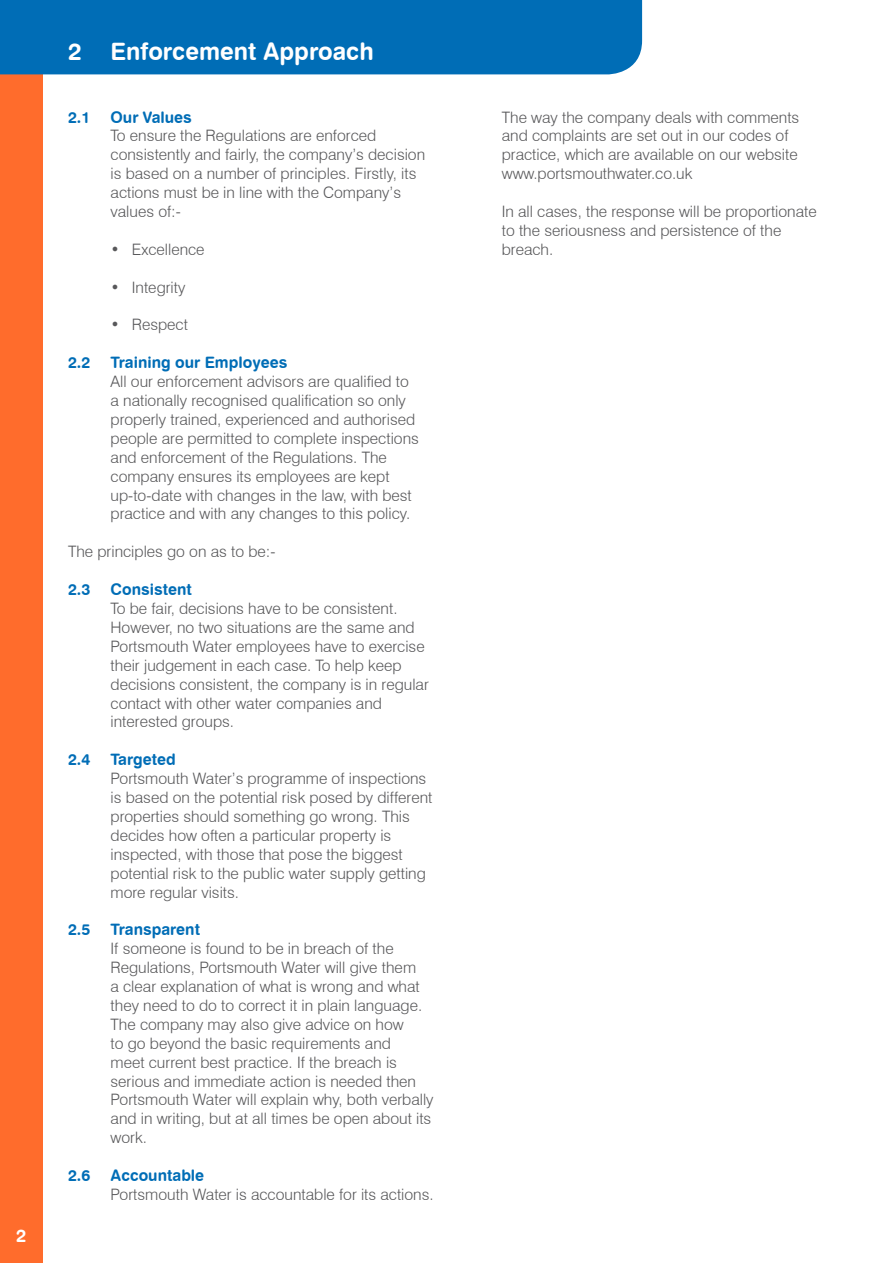
<style>
.page{position:relative;width:893px;height:1263px;background:#fff}
.page>*{position:absolute;margin:0;border:0;box-sizing:border-box;transform-origin:0 0}
.t1{font:24px "Swiss 721 BT Bold Rounded";color:#fff}
.t2{font:18px "Swiss 721 BT Bold Rounded";color:#fff}
.t3{font:300 15.75px/18.9px "Swiss 721 BT";color:#58585a}
.t4{font:15.75px "Swiss 721 BT Bold Rounded";color:#006db6}
</style>
<div class="page">
<div style="left:0;top:0;width:43px;height:1263px;background:#ff6c2c"></div>
<div style="left:0;top:0;width:642px;height:74px;background:#006db6"></div>
<p class="t2" style="left:16px;top:1224px;width:12px">2</p>
<h1 class="t1" style="left:68px;top:36px;width:307px">2 Enforcement Approach</h1>
<p class="t4" style="left:68px;top:107px;width:24px">2.1</p>
<p class="t4" style="left:111px;top:107px;width:83px">Our Values</p>
<p class="t3" style="left:111px;top:126px;width:316px">To ensure the Regulations are enforced consistently and fairly, the company’s decision is based on a number of principles. Firstly, its actions must be in line with the Company’s values of:-</p>
<p class="t3" style="left:111px;top:240px;width:96px">• Excellence</p>
<p class="t3" style="left:111px;top:277px;width:76px">• Integrity</p>
<p class="t3" style="left:111px;top:315px;width:79px">• Respect</p>
<p class="t4" style="left:68px;top:353px;width:24px">2.2</p>
<p class="t4" style="left:111px;top:353px;width:178px">Training our Employees</p>
<p class="t3" style="left:111px;top:372px;width:310px">All our enforcement advisors are qualified to a nationally recognised qualification so only properly trained, experienced and authorised people are permitted to complete inspections and enforcement of the Regulations. The company ensures its employees are kept up-to-date with changes in the law, with best practice and with any changes to this policy.</p>
<p class="t3" style="left:68px;top:542px;width:209px">The principles go on as to be:-</p>
<p class="t4" style="left:68px;top:580px;width:24px">2.3</p>
<p class="t4" style="left:111px;top:580px;width:83px">Consistent</p>
<p class="t3" style="left:111px;top:599px;width:320px">To be fair, decisions have to be consistent.<br>However, no two situations are the same and Portsmouth Water employees have to exercise their judgement in each case. To help keep decisions consistent, the company is in regular contact with other water companies and interested groups.</p>
<p class="t4" style="left:68px;top:750px;width:24px">2.4</p>
<p class="t4" style="left:111px;top:750px;width:67px">Targeted</p>
<p class="t3" style="left:111px;top:769px;width:323px">Portsmouth Water’s programme of inspections is based on the potential risk posed by different properties should something go wrong. This decides how often a particular property is inspected, with those that pose the biggest potential risk to the public water supply getting more regular visits.</p>
<p class="t4" style="left:68px;top:920px;width:24px">2.5</p>
<p class="t4" style="left:111px;top:920px;width:91px">Transparent</p>
<p class="t3" style="left:111px;top:939px;width:325px">If someone is found to be in breach of the Regulations, Portsmouth Water will give them<br>a clear explanation of what is wrong and what they need to do to correct it in plain language.<br>The company may also give advice on how<br>to go beyond the basic requirements and<br>meet current best practice. If the breach is serious and immediate action is needed then Portsmouth Water will explain why, both verbally and in writing, but at all times be open about its work.</p>
<p class="t4" style="left:68px;top:1165px;width:24px">2.6</p>
<p class="t4" style="left:111px;top:1165px;width:95px">Accountable</p>
<p class="t3" style="left:111px;top:1185px;width:325px">Portsmouth Water is accountable for its actions.</p>
<p class="t3" style="left:502px;top:107px;width:299px">The way the company deals with comments and complaints are set out in our codes of practice, which are available on our website www.portsmouthwater.co.uk</p>
<p class="t3" style="left:502px;top:202px;width:317px">In all cases, the response will be proportionate to the seriousness and persistence of the breach.</p>
</div>
